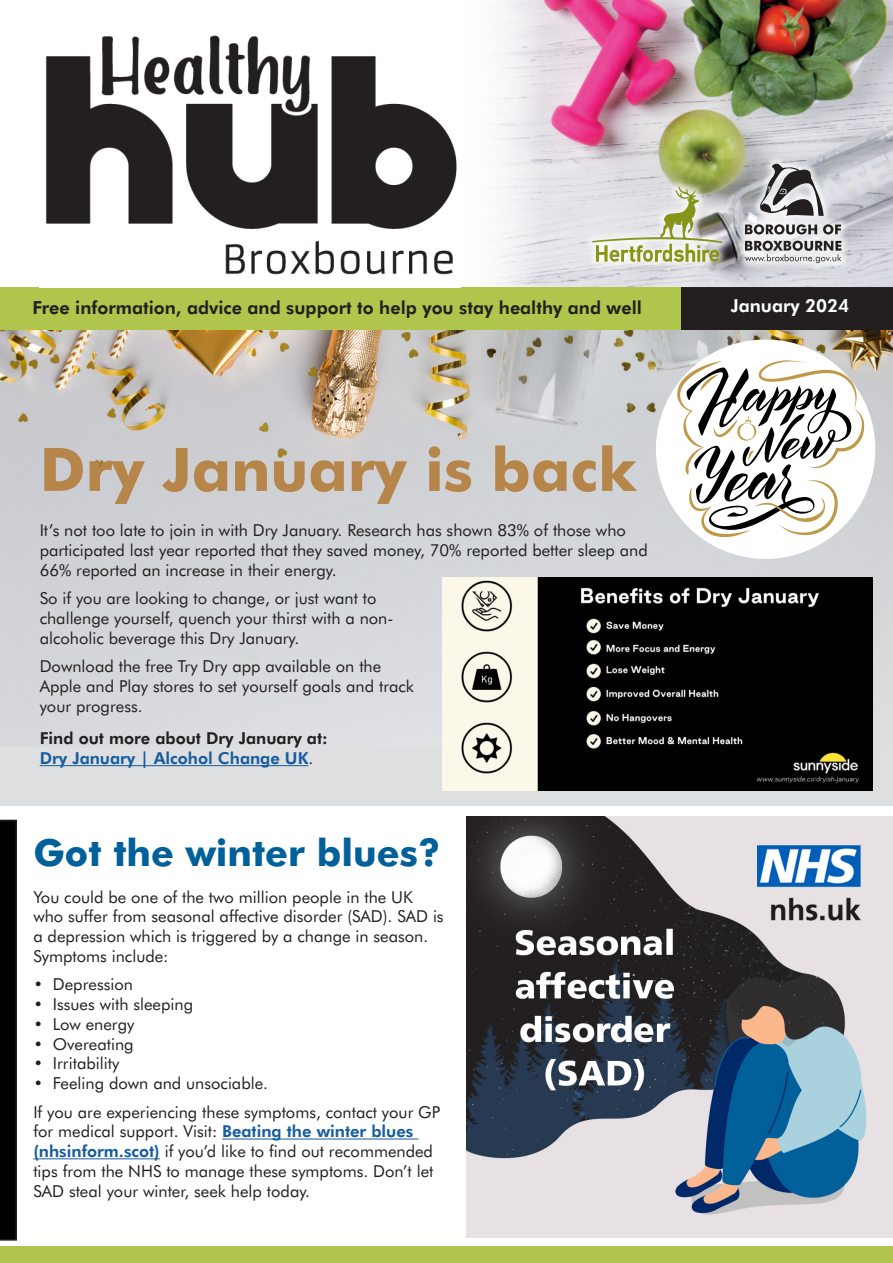
<style>
.page{position:relative;width:893px;height:1263px;background:#fff}
.page>*{position:absolute;margin:0;border:0;box-sizing:border-box;transform-origin:0 0}
.t1{font:800 60px "Futura BT";color:#b5854a}
.t2{font:800 37.5px "Futura BT";color:#01609a}
.t3{font:700 18px "Futura BT";color:#231f20}
.t4{font:700 18px "Futura BT";color:#fff}
.t5{font:16.5px/19.8px "Futura BT";color:#231f20}
.t6{font:700 16.5px/19.8px "Futura BT";color:#231f20}
.s1{color:#175d9e}
.s2{font-weight:400}
.s3{font-weight:700;color:#175d9e}
</style>
<div class="page">
<div style="left:0;top:1247px;width:893px;height:16px;background:#b0c54c"></div>
<div style="left:0;top:325px;width:893px;height:481px;background:#dedfe1"></div>
<img style="left:0;top:330px;width:893px;height:417px">
<img style="left:442px;top:577px;width:430px;height:213px">
<hr style="left:40px;top:765px;width:268px;height:1px;background:#175d9e">
<svg style="left:646px;top:330px;width:239px;height:239px;fill:#d3d4d8"></svg>
<svg style="left:677px;top:360px;width:187px;height:177px;background:#ccc9c5"></svg>
<svg style="left:701px;top:374px;width:17px;height:17px"></svg>
<div style="left:0;top:287px;width:893px;height:43px;background:#b0c54c"></div>
<div style="left:681px;top:287px;width:212px;height:42px;background:#231f20"></div>
<img style="left:488px;top:0;width:405px;height:287px">
<img style="left:45px;top:35px;width:412px;height:240px">
<div style="left:583px;top:177px;width:149px;height:95px;background:#fff;opacity:.75"></div>
<svg style="left:592px;top:186px;width:130px;height:76px;background:#cdcfb9"></svg>
<div style="left:736px;top:155px;width:114px;height:117px;background:#fff;opacity:.75"></div>
<svg style="left:745px;top:224px;width:72px;height:11px"></svg>
<svg style="left:823px;top:224px;width:18px;height:11px"></svg>
<svg style="left:759px;top:164px;width:65px;height:52px;background:#959496"></svg>
<svg style="left:745px;top:241px;width:96px;height:22px"></svg>
<hr style="left:222px;top:1138px;width:196px;height:1px;background:#175d9e">
<hr style="left:33px;top:1158px;width:127px;height:1px;background:#175d9e">
<img style="left:466px;top:816px;width:427px;height:421px">
<svg style="left:0;top:820px;width:17px;height:420px;background:#030202"></svg>
<p class="t3" style="left:32px;top:295px;width:611px">Free information, advice and support to help you stay healthy and well</p>
<p class="t4" style="left:731px;top:293px;width:120px">January 2024</p>
<p class="t1" style="left:40px;top:427px;width:598px">Dry January is back</p>
<p class="t5" style="left:40px;top:520px;width:610px">It’s not too late to join in with Dry January. Research has shown 83% of those who participated last year reported that they saved money, 70% reported better sleep and<br>66% reported an increase in their energy.</p>
<p class="t5" style="left:40px;top:588px;width:355px">So if you are looking to change, or just want to challenge yourself, quench your thirst with a non&shy;alcoholic beverage this Dry January.</p>
<p class="t5" style="left:40px;top:656px;width:376px">Download the free Try Dry app available on the<br>Apple and Play stores to set yourself goals and track your progress.</p>
<p class="t6" style="left:40px;top:727px;width:289px">Find out more about Dry January at:<br><span class="s1">Dry January | Alcohol Change UK</span><span class="s2">.</span></p>
<p class="t2" style="left:33px;top:826px;width:409px">Got the winter blues?</p>
<p class="t5" style="left:33px;top:886px;width:412px">You could be one of the two million people in the UK who suffer from seasonal affective disorder (SAD). SAD is a depression which is triggered by a change in season.<br>Symptoms include:</p>
<p class="t5" style="left:33px;top:974px;width:101px">• Depression</p>
<p class="t5" style="left:33px;top:994px;width:161px">• Issues with sleeping</p>
<p class="t5" style="left:33px;top:1013px;width:103px">• Low energy</p>
<p class="t5" style="left:33px;top:1033px;width:102px">• Overeating</p>
<p class="t5" style="left:33px;top:1053px;width:87px">• Irritability</p>
<p class="t5" style="left:33px;top:1073px;width:236px">• Feeling down and unsociable.</p>
<p class="t5" style="left:33px;top:1101px;width:408px">If you are experiencing these symptoms, contact your GP for medical support. Visit: <span class="s3">Beating the winter blues (nhsinform.scot)</span> if you’d like to find out recommended tips from the NHS to manage these symptoms. Don’t let SAD steal your winter, seek help today.</p>
</div>
